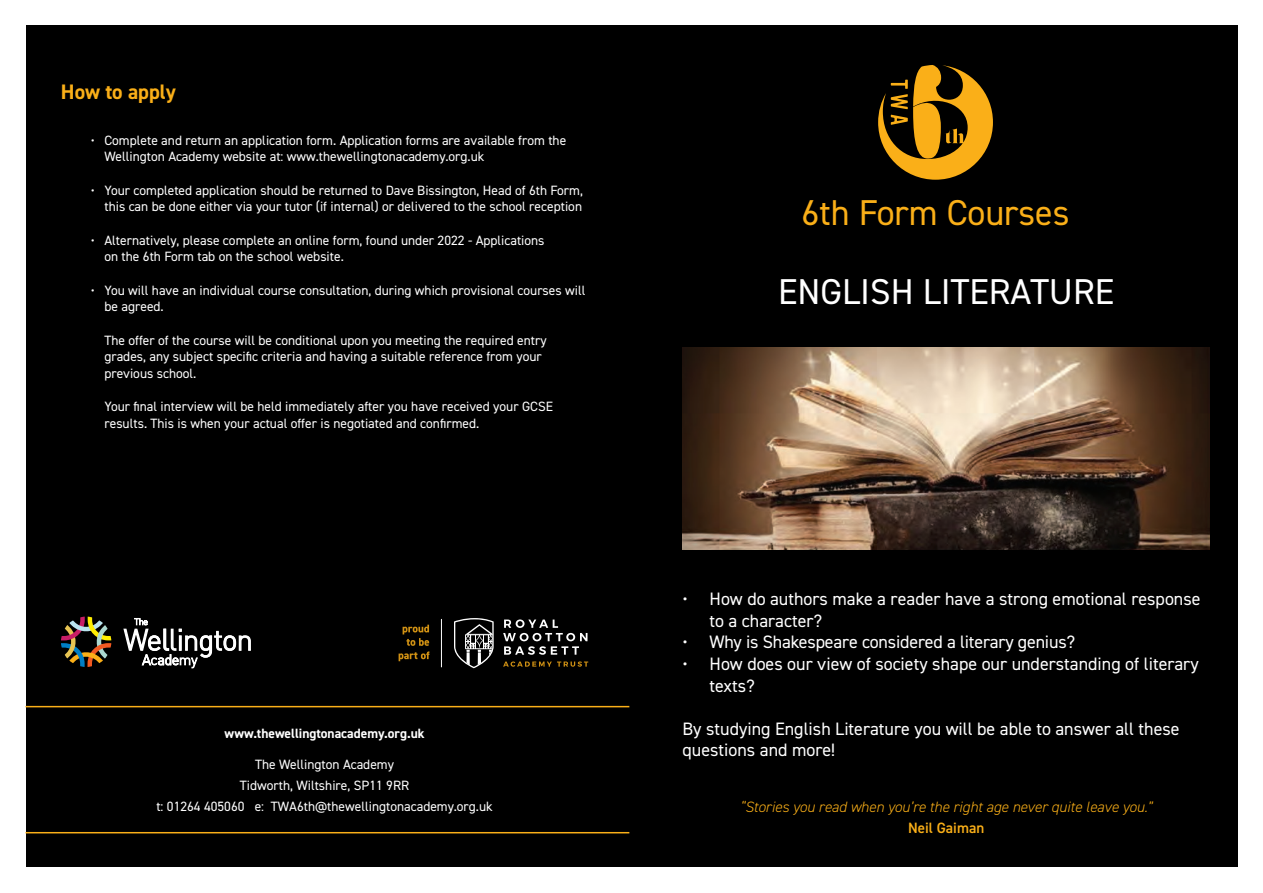
<style>
.page{position:relative;width:1263px;height:893px;background:#fff}
.page>*{position:absolute;margin:0;border:0;box-sizing:border-box;transform-origin:0 0}
.Sub-Title{font:36px "DIN2014";color:#fff}
.Sub-Title-2{font:36px "DIN2014";color:#faaf18}
.t1{font:700 21px "DIN2014";color:#faaf18}
.t2{font:18px/21.6px "DIN2014";color:#fff}
.Sub-Title-3{font:italic 300 15px/21px "DIN2014";color:#faaf18;text-align:center}
.Para_white{font:13.5px/16.5px "DIN2014";color:#fff}
.para_white_centre{font:13.5px "DIN2014";color:#fff}
.Paragraph_Style_2{font:700 13.5px "DIN2014";color:#fff}
.s1{font-weight:600;font-style:normal}
</style>
<div class="page">
<div style="left:26px;top:26px;width:1211px;height:841px;background:#000"></div>
<svg style="left:878px;top:65px;width:115px;height:115px"></svg>
<hr style="left:26px;top:706px;width:603px;height:1px;background:#faaf18">
<hr style="left:26px;top:832px;width:603px;height:1px;background:#faaf18">
<svg style="left:503px;top:661px;width:85px;height:6px"></svg>
<svg style="left:503px;top:619px;width:84px;height:36px"></svg>
<svg style="left:454px;top:618px;width:40px;height:50px"></svg>
<hr style="left:441px;top:619px;width:1px;height:48px;background:#fff">
<svg style="left:399px;top:625px;width:30px;height:36px"></svg>
<svg style="left:61px;top:617px;width:50px;height:50px"></svg>
<svg style="left:123px;top:618px;width:128px;height:50px"></svg>
<img style="left:682px;top:347px;width:528px;height:203px">
<p class="t1" style="left:61px;top:77px;width:117px">How to apply</p>
<p class="Para_white" style="left:104px;top:132px;width:463px;text-indent:-14px">• Complete and return an application form. Application forms are available from the<br>Wellington Academy website at: www.thewellingtonacademy.org.uk</p>
<p class="Para_white" style="left:91px;top:182px;width:494px;text-align:right">• Your completed application should be returned to Dave Bissington, Head of 6th Form, this can be done either via your tutor (if internal) or delivered to the school reception</p>
<p class="Para_white" style="left:104px;top:232px;width:442px;text-indent:-14px">• Alternatively, please complete an online form, found under 2022 - Applications on the 6th Form tab on the school website.</p>
<p class="Para_white" style="left:104px;top:282px;width:482px;text-indent:-14px">• You will have an individual course consultation, during which provisional courses will be agreed.</p>
<p class="Para_white" style="left:104px;top:332px;width:444px">The offer of the course will be conditional upon you meeting the required entry grades, any subject specific criteria and having a suitable reference from your previous school.</p>
<p class="Para_white" style="left:104px;top:398px;width:450px">Your final interview will be held immediately after you have received your GCSE results. This is when your actual offer is negotiated and confirmed.</p>
<p class="Paragraph_Style_2" style="left:225px;top:724px;width:201px">www.thewellingtonacademy.org.uk</p>
<p class="para_white_centre" style="left:255px;top:756px;width:140px">The Wellington Academy</p>
<p class="para_white_centre" style="left:240px;top:777px;width:171px">Tidworth, Wiltshire, SP11 9RR</p>
<p class="para_white_centre" style="left:156px;top:798px;width:338px">t: 01264 405060 e: TWA6th@thewellingtonacademy.org.uk</p>
<p class="Sub-Title-2" style="left:801px;top:190px;width:270px">6th Form Courses</p>
<p class="Sub-Title" style="left:778px;top:269px;width:338px">ENGLISH LITERATURE</p>
<p class="t2" style="left:709px;top:588px;width:492px;text-indent:-27px">• How do authors make a reader have a strong emotional response to a character?</p>
<p class="t2" style="left:682px;top:631px;width:394px">• Why is Shakespeare considered a literary genius?</p>
<p class="t2" style="left:709px;top:653px;width:491px;text-indent:-27px">• How does our view of society shape our understanding of literary texts?</p>
<p class="t2" style="left:682px;top:717px;width:499px">By studying English Literature you will be able to answer all these questions and more!</p>
<p class="Sub-Title-3" style="left:740px;top:797px;width:414px">“Stories you read when you’re the right age never quite leave you.”<br><span class="s1">Neil Gaiman</span></p>
</div>
